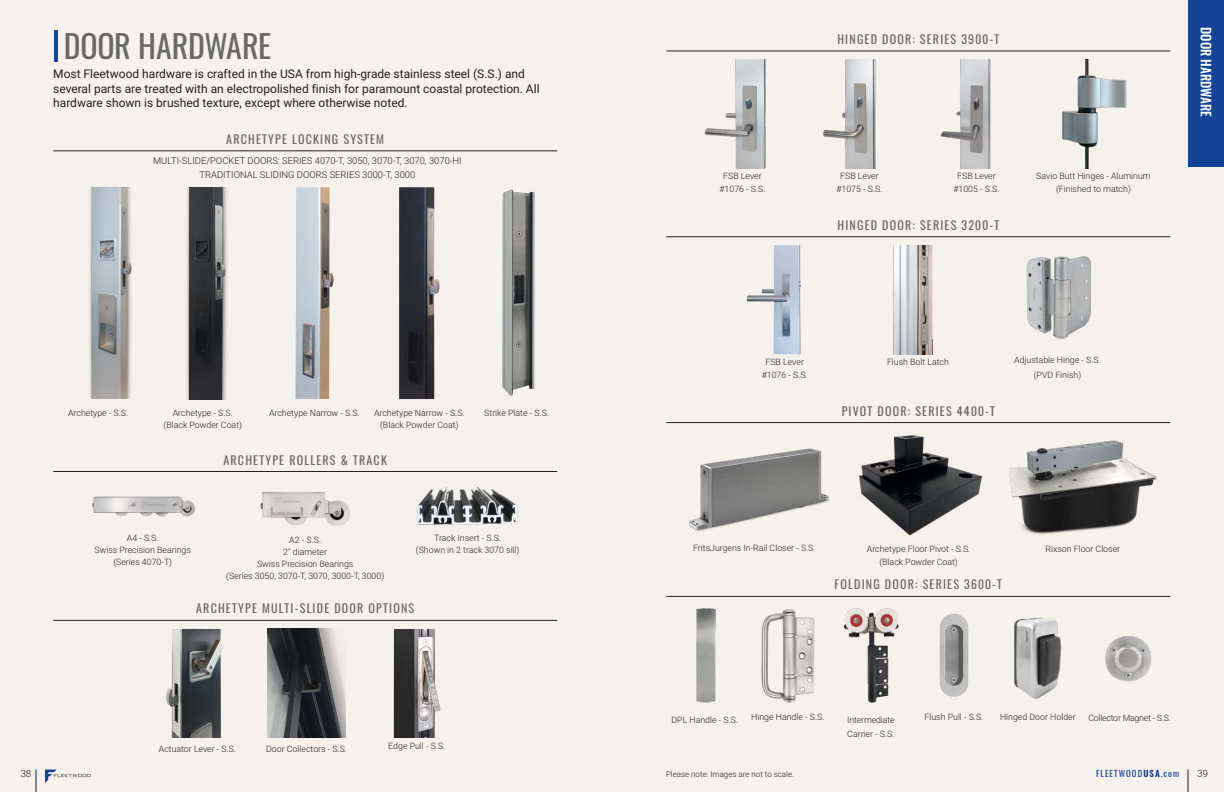
<style>
.page{position:relative;width:1224px;height:792px;background:#f5f1ed}
.page>*{position:absolute;margin:0;border:0;box-sizing:border-box;transform-origin:0 0}
.t1{font:32px "Oswald";letter-spacing:-.01em;color:#696969}
.t2{font:500 13px "Oswald";color:#fff}
.t3{font:12px/14.4px "Roboto";color:#231f20}
.t4{font:12px "Oswald";letter-spacing:.1em;color:#696969}
.t5{font:300 10px "Roboto";color:#231f20}
.t6{font:300 9.4px/14px "Roboto";color:#231f20;text-align:center}
.t7{font:300 8.8px/12px "Roboto";color:#231f20;text-align:center}
.t8{font:300 8.8px "Roboto";letter-spacing:-.025em;color:#231f20}
.t9{font:8.8px "Oswald";letter-spacing:.12em;color:#154396}
.t10{font:300 8px "Roboto";color:#231f20}
.s1{font-weight:700}
</style>
<div class="page">
<img style="left:295px;top:187px;width:39px;height:212px">
<img style="left:399px;top:187px;width:41px;height:212px">
<img style="left:502px;top:190px;width:33px;height:206px">
<img style="left:166px;top:629px;width:58px;height:109px">
<img style="left:268px;top:629px;width:77px;height:109px">
<img style="left:394px;top:629px;width:47px;height:109px">
<img style="left:1062px;top:59px;width:65px;height:109px">
<img style="left:704px;top:59px;width:62px;height:109px">
<img style="left:823px;top:59px;width:53px;height:109px">
<img style="left:940px;top:59px;width:51px;height:109px">
<img style="left:747px;top:245px;width:54px;height:109px">
<img style="left:1026px;top:256px;width:65px;height:83px">
<img style="left:894px;top:245px;width:38px;height:109px">
<img style="left:417px;top:486px;width:101px;height:39px">
<img style="left:92px;top:496px;width:103px;height:21px">
<img style="left:186px;top:187px;width:41px;height:212px">
<img style="left:260px;top:492px;width:90px;height:34px">
<img style="left:89px;top:187px;width:43px;height:212px">
<img style="left:696px;top:608px;width:20px;height:95px">
<img style="left:939px;top:614px;width:29px;height:83px;border-radius:14px">
<img style="left:843px;top:608px;width:56px;height:95px">
<img style="left:761px;top:609px;width:54px;height:94px">
<img style="left:1014px;top:618px;width:48px;height:81px">
<img style="left:1105px;top:636px;width:46px;height:46px">
<div style="left:1188px;top:0;width:36px;height:166px;background:#154396"></div>
<hr style="left:54px;top:30px;width:4px;height:32px;background:#154396">
<hr style="left:53px;top:151px;width:504px;height:1px;background:#231f20">
<hr style="left:666px;top:596px;width:504px;height:1px;background:#231f20">
<hr style="left:53px;top:620px;width:504px;height:1px;background:#231f20">
<hr style="left:666px;top:51px;width:504px;height:1px;background:#231f20">
<hr style="left:666px;top:422px;width:504px;height:1px;background:#231f20">
<img style="left:689px;top:448px;width:141px;height:83px">
<img style="left:1009px;top:440px;width:148px;height:94px">
<hr style="left:666px;top:237px;width:504px;height:1px;background:#231f20">
<hr style="left:53px;top:471px;width:504px;height:1px;background:#231f20">
<img style="left:859px;top:435px;width:124px;height:101px">
<svg style="left:36px;top:770px;width:1px;height:22px"></svg>
<svg style="left:1188px;top:770px;width:1px;height:22px"></svg>
<svg style="left:45px;top:769px;width:46px;height:14px"></svg>
<h1 class="t1" style="left:64px;top:17px;width:209px">DOOR HARDWARE</h1>
<p class="t3" style="left:53px;top:66px;width:488px">Most Fleetwood hardware is crafted in the USA from high-grade stainless steel (S.S.) and several parts are treated with an electropolished finish for paramount coastal protection. All hardware shown is brushed texture, except where otherwise noted.</p>
<h3 class="t4" style="left:226px;top:128px;width:159px">ARCHETYPE LOCKING SYSTEM</h3>
<p class="t6" style="left:153px;top:153px;width:310px">MULTI-SLIDE/POCKET DOORS: SERIES 4070-T, 3050, 3070-T, 3070, 3070-HI<br>TRADITIONAL SLIDING DOORS SERIES 3000-T, 3000</p>
<p class="t7" style="left:68px;top:406px;width:62px">Archetype - S.S.</p>
<p class="t7" style="left:164px;top:406px;width:80px">Archetype - S.S. (Black Powder Coat)</p>
<p class="t7" style="left:269px;top:406px;width:92px">Archetype Narrow - S.S.</p>
<p class="t7" style="left:374px;top:406px;width:92px">Archetype Narrow - S.S. (Black Powder Coat)</p>
<p class="t7" style="left:484px;top:406px;width:66px">Strike Plate - S.S.</p>
<h3 class="t4" style="left:223px;top:449px;width:165px">ARCHETYPE ROLLERS &amp; TRACK</h3>
<p class="t7" style="left:95px;top:531px;width:98px">A4 - S.S.<br>Swiss Precision Bearings (Series 4070-T)</p>
<p class="t7" style="left:226px;top:534px;width:159px">A2 - S.S.<br>2" diameter<br>Swiss Precision Bearings<br>(Series 3050, 3070-T, 3070, 3000-T, 3000)</p>
<p class="t7" style="left:416px;top:531px;width:105px">Track Insert - S.S.<br>(Shown in 2 track 3070 sill)</p>
<h3 class="t4" style="left:196px;top:598px;width:220px">ARCHETYPE MULTI-SLIDE DOOR OPTIONS</h3>
<p class="t7" style="left:159px;top:742px;width:79px">Actuator Lever - S.S.</p>
<p class="t7" style="left:266px;top:742px;width:82px">Door Collectors - S.S.</p>
<p class="t7" style="left:388px;top:739px;width:59px">Edge Pull - S.S.</p>
<h3 class="t4" style="left:837px;top:28px;width:164px">HINGED DOOR: SERIES 3900-T</h3>
<p class="t7" style="left:719px;top:170px;width:48px;line-height:13px">FSB Lever #1076 - S.S.</p>
<p class="t7" style="left:836px;top:170px;width:48px;line-height:13px">FSB Lever #1075 - S.S.</p>
<p class="t7" style="left:953px;top:170px;width:48px;line-height:13px">FSB Lever #1005 - S.S.</p>
<h3 class="t4" style="left:837px;top:214px;width:163px">HINGED DOOR: SERIES 3200-T</h3>
<p class="t7" style="left:1036px;top:170px;width:116px;line-height:13px">Savio Butt Hinges - Aluminum (Finished to match)</p>
<h2 class="t2" style="left:1213px;top:27px;width:91px;rotate:90deg">DOOR HARDWARE</h2>
<p class="t7" style="left:762px;top:355px;width:48px;line-height:13px">FSB Lever #1076 - S.S.</p>
<p class="t7" style="left:1014px;top:352px;width:88px;line-height:15.3px">Adjustable Hinge - S.S. (PVD Finish)</p>
<p class="t7" style="left:887px;top:356px;width:63px">Flush Bolt Latch</p>
<h3 class="t4" style="left:842px;top:400px;width:155px">PIVOT DOOR: SERIES 4400-T</h3>
<p class="t7" style="left:693px;top:542px;width:124px">FritsJurgens In-Rail Closer - S.S.</p>
<p class="t7" style="left:1046px;top:543px;width:76px">Rixson Floor Closer</p>
<p class="t7" style="left:867px;top:542px;width:105px;line-height:13px">Archetype Floor Pivot - S.S. (Black Powder Coat)</p>
<h3 class="t4" style="left:835px;top:574px;width:169px">FOLDING DOOR: SERIES 3600-T</h3>
<p class="t7" style="left:672px;top:714px;width:68px">DPL Handle - S.S.</p>
<p class="t7" style="left:751px;top:711px;width:75px">Hinge Handle - S.S.</p>
<p class="t7" style="left:1000px;top:711px;width:77px">Hinged Door Holder</p>
<p class="t8" style="left:1088px;top:711px;width:84px">Collector Magnet - S.S.</p>
<p class="t7" style="left:925px;top:711px;width:60px">Flush Pull - S.S.</p>
<p class="t7" style="left:847px;top:712px;width:49px;line-height:14px;text-align:left">Intermediate<br>Carrier - S.S.</p>
<p class="t5" style="left:20px;top:766px;width:13px">38</p>
<p class="t9" style="left:1096px;top:766px;width:84px">FLEETWOOD<span class="s1">USA</span>.com</p>
<p class="t5" style="left:1197px;top:766px;width:13px">39</p>
<p class="t10" style="left:666px;top:769px;width:130px">Please note: Images are not to scale.</p>
</div>
